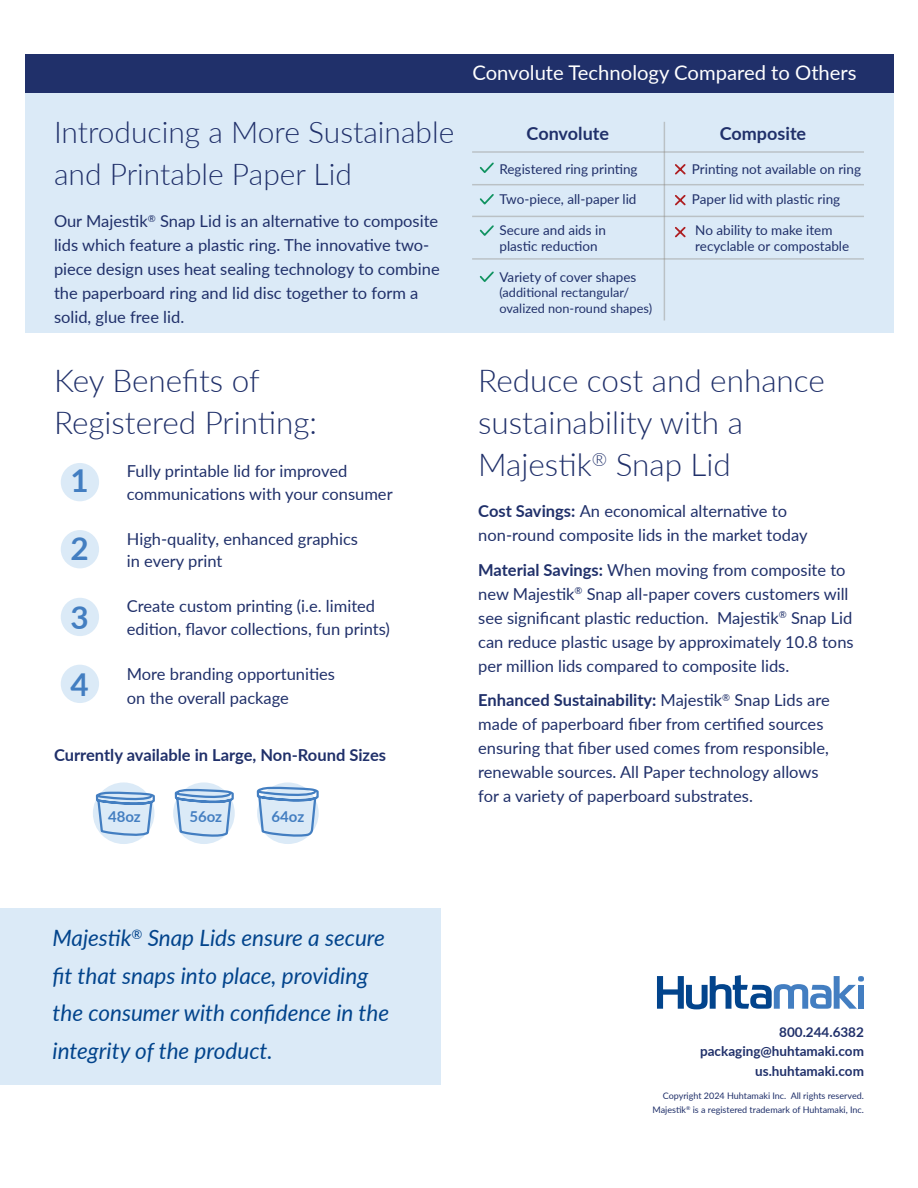
<style>
.page{position:relative;width:918px;height:1188px;background:#fff}
.page>*{position:absolute;margin:0;border:0;box-sizing:border-box;transform-origin:0 0}
.t1{font:300 31.5px/42px "Lato";color:#20306a}
.t2{font:700 31.5px "Lato";color:#437ec1}
.t3{font:300 30px/42px "Lato";color:#20306a}
.t4{font:italic 22.5px/37.5px "Lato";color:#02448c}
.t5{font:20.25px "Lato";color:#fff}
.t6{font:700 18px "Lato";color:#20306a}
.t7{font:16.5px/24px "Lato";color:#20306a}
.t8{font:700 16.5px "Lato";color:#20306a}
.t9{font:700 15px "Lato";color:#437ec1}
.t10{font:13.5px/15.5px "Lato";color:#20306a}
.t11{font:700 13.5px "Lato";color:#20306a}
.t12{font:12.75px/15.5px "Lato";color:#20306a}
.t13{font:9px "Lato";color:#20306a}
.s1{font-weight:700}
</style>
<div class="page">
<div style="left:25px;top:54px;width:868px;height:279px;background:#dbeaf7"></div>
<div style="left:25px;top:54px;width:868px;height:38px;background:#20306a"></div>
<hr style="left:472px;top:151px;width:392px;height:2px;background:#8a847b">
<hr style="left:472px;top:184px;width:392px;height:1px;background:#8a847b">
<hr style="left:472px;top:216px;width:392px;height:1px;background:#8a847b">
<hr style="left:472px;top:258px;width:392px;height:2px;background:#8a847b">
<hr style="left:664px;top:122px;width:1px;height:199px;background:#8a847b">
<svg style="left:479px;top:162px;width:15px;height:11px"></svg>
<svg style="left:479px;top:194px;width:15px;height:11px"></svg>
<svg style="left:479px;top:225px;width:15px;height:11px"></svg>
<svg style="left:479px;top:271px;width:15px;height:11px"></svg>
<svg style="left:675px;top:164px;width:11px;height:11px"></svg>
<svg style="left:675px;top:195px;width:11px;height:11px"></svg>
<svg style="left:675px;top:226px;width:11px;height:12px"></svg>
<svg style="left:657px;top:975px;width:207px;height:34px"></svg>
<div style="left:61px;top:463px;width:38px;height:38px;background:#dbeaf7;border-radius:50%"></div>
<div style="left:61px;top:530px;width:38px;height:38px;background:#dbeaf7;border-radius:50%"></div>
<div style="left:61px;top:598px;width:38px;height:38px;background:#dbeaf7;border-radius:50%"></div>
<div style="left:61px;top:665px;width:38px;height:38px;background:#dbeaf7;border-radius:50%"></div>
<div style="left:0;top:908px;width:441px;height:176px;background:#dbeaf7"></div>
<svg style="left:95px;top:782px;width:60px;height:62px"></svg>
<svg style="left:174px;top:782px;width:61px;height:62px"></svg>
<svg style="left:256px;top:782px;width:63px;height:62px"></svg>
<p class="t3" style="left:54px;top:110px;width:402px">Introducing a More Sustainable and Printable Paper Lid</p>
<p class="t7" style="left:54px;top:209px;width:387px">Our Majestik<sup>®</sup> Snap Lid is an alternative to composite lids which feature a plastic ring. The innovative two&shy;piece design uses heat sealing technology to combine the paperboard ring and lid disc together to form a solid, glue free lid.</p>
<p class="t5" style="left:472px;top:58px;width:386px">Convolute Technology Compared to Others</p>
<p class="t6" style="left:527px;top:120px;width:84px">Convolute</p>
<p class="t6" style="left:720px;top:120px;width:88px">Composite</p>
<p class="t10" style="left:500px;top:160px;width:140px">Registered ring printing</p>
<p class="t10" style="left:500px;top:191px;width:139px">Two-piece, all-paper lid</p>
<p class="t10" style="left:500px;top:222px;width:108px">Secure and aids in</p>
<p class="t10" style="left:500px;top:238px;width:100px">plastic reduction</p>
<p class="t10" style="left:500px;top:269px;width:138px">Variety of cover shapes</p>
<p class="t12" style="left:500px;top:284px;width:154px">(additional rectangular/ ovalized non-round shapes)</p>
<p class="t10" style="left:692px;top:160px;width:171px">Printing not available on ring</p>
<p class="t10" style="left:692px;top:191px;width:150px">Paper lid with plastic ring</p>
<p class="t10" style="left:695px;top:222px;width:155px">No ability to make item recyclable or compostable</p>
<p class="t1" style="left:54px;top:359px;width:265px">Key Benefits of<br>Registered Printing:</p>
<p class="t1" style="left:478px;top:359px;width:348px">Reduce cost and enhance sustainability with a<br>Majestik<sup>®</sup> Snap Lid</p>
<p class="t7" style="left:127px;top:459px;width:267px;line-height:22.5px">Fully printable lid for improved communications with your consumer</p>
<p class="t7" style="left:127px;top:527px;width:233px;line-height:22.5px">High-quality, enhanced graphics in every print</p>
<p class="t7" style="left:127px;top:594px;width:265px;line-height:22.5px">Create custom printing (i.e. limited edition, flavor collections, fun prints)</p>
<p class="t7" style="left:127px;top:661px;width:210px">More branding opportunities on the overall package</p>
<p class="t2" style="left:70px;top:458px;width:20px">1</p>
<p class="t7" style="left:478px;top:499px;width:310px"><span class="s1">Cost Savings:</span> An economical alternative to</p>
<p class="t7" style="left:478px;top:523px;width:331px">non-round composite lids in the market today</p>
<p class="t7" style="left:478px;top:557px;width:377px"><span class="s1">Material Savings:</span> When moving from composite to new Majestik<sup>®</sup> Snap all-paper covers customers will see significant plastic reduction. Majestik<sup>®</sup> Snap Lid can reduce plastic usage by approximately 10.8 tons per million lids compared to composite lids.</p>
<p class="t7" style="left:478px;top:688px;width:353px"><span class="s1">Enhanced Sustainability:</span> Majestik<sup>®</sup> Snap Lids are made of paperboard fiber from certified sources ensuring that fiber used comes from responsible, renewable sources. All Paper technology allows</p>
<p class="t7" style="left:478px;top:784px;width:276px">for a variety of paperboard substrates.</p>
<p class="t2" style="left:70px;top:526px;width:20px">2</p>
<p class="t2" style="left:70px;top:594px;width:20px">3</p>
<p class="t2" style="left:70px;top:661px;width:20px">4</p>
<p class="t8" style="left:54px;top:743px;width:334px">Currently available in Large, Non-Round Sizes</p>
<p class="t9" style="left:108px;top:805px;width:34px">48oz</p>
<p class="t9" style="left:189px;top:805px;width:34px">56oz</p>
<p class="t9" style="left:272px;top:805px;width:34px">64oz</p>
<p class="t4" style="left:52px;top:918px;width:338px">Majestik<sup>®</sup> Snap Lids ensure a secure fit that snaps into place, providing the consumer with confidence in the integrity of the product.</p>
<p class="t11" style="left:779px;top:1022px;width:86px">800.244.6382</p>
<p class="t11" style="left:700px;top:1042px;width:165px">packaging@huhtamaki.com</p>
<p class="t11" style="left:755px;top:1061px;width:110px">us.huhtamaki.com</p>
<p class="t13" style="left:663px;top:1089px;width:203px">Copyright 2024 Huhtamaki Inc. All rights reserved.</p>
<p class="t13" style="left:653px;top:1103px;width:213px">Majestik<sup>®</sup> is a registered trademark of Huhtamaki, Inc.</p>
</div>
